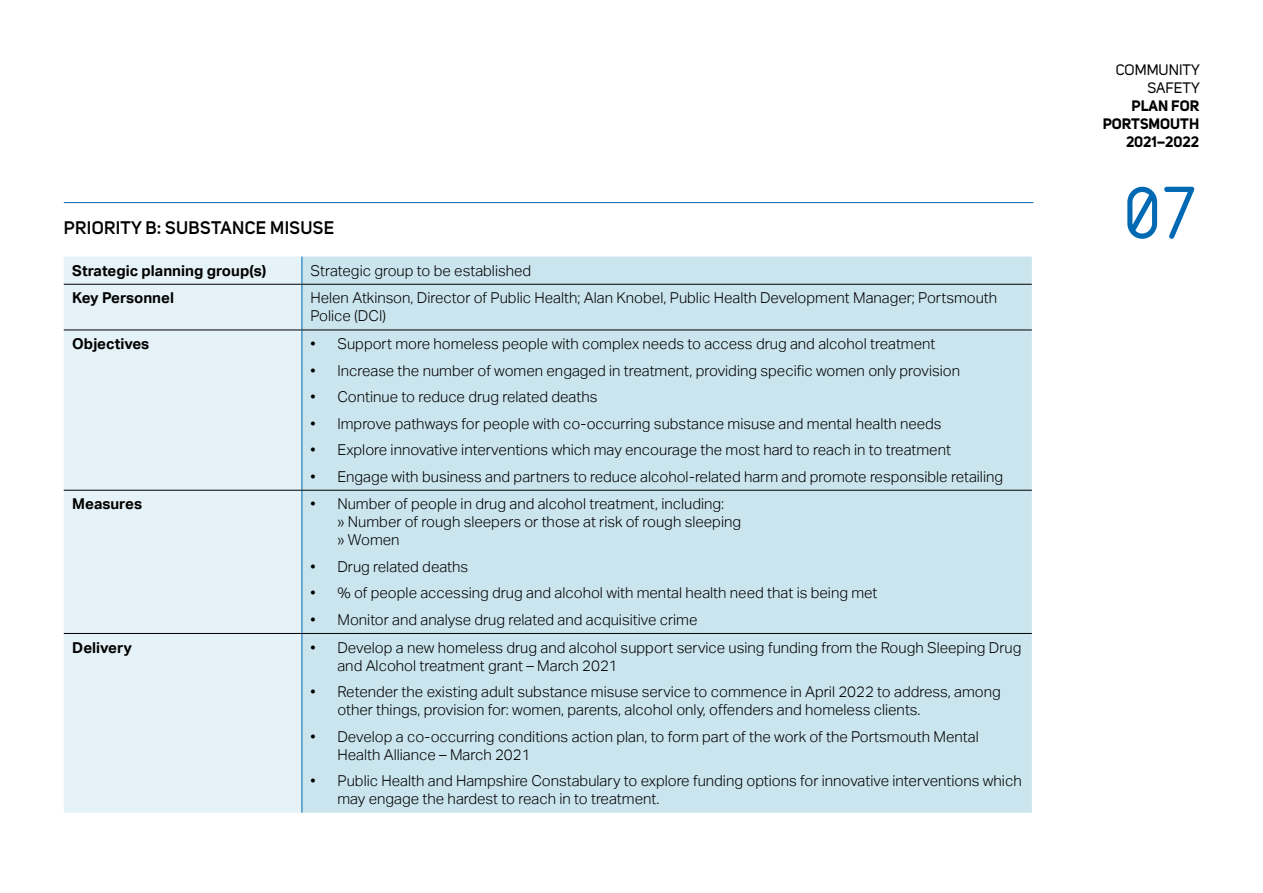
<style>
.page{position:relative;width:1263px;height:893px;background:#fff}
.page>*{position:absolute;margin:0;border:0;box-sizing:border-box;transform-origin:0 0}
.t1{font:70.5px "AHAMONO";color:#0069b4}
.t2{font:600 18px "Uni Sans";letter-spacing:.02em;color:#000}
.t3{font:300 15px/18px "Aktiv Grotesk";color:#000}
.t4{font:700 15px "Aktiv Grotesk";color:#000}
.t5{font:700 15px/18px "Uni Sans";color:#000;text-align:right}
.t6{font:15px/18px "Uni Sans";color:#000;text-align:right}
</style>
<div class="page">
<div style="left:64px;top:257px;width:238px;height:556px;background:#e5f2f7"></div>
<div style="left:303px;top:257px;width:729px;height:556px;background:#cbe5ee"></div>
<svg style="left:302px;top:257px;width:1px;height:27px"></svg>
<hr style="left:302px;top:285px;width:1px;height:45px;background:#0069b4">
<hr style="left:302px;top:330px;width:1px;height:160px;background:#0069b4">
<hr style="left:302px;top:491px;width:1px;height:142px;background:#0069b4">
<hr style="left:64px;top:284px;width:238px;height:1px;background:#000">
<hr style="left:302px;top:284px;width:730px;height:1px;background:#000">
<hr style="left:64px;top:330px;width:238px;height:1px;background:#000">
<hr style="left:302px;top:330px;width:730px;height:1px;background:#000">
<hr style="left:64px;top:490px;width:238px;height:1px;background:#000">
<hr style="left:302px;top:490px;width:730px;height:1px;background:#000">
<hr style="left:64px;top:633px;width:238px;height:1px;background:#000">
<hr style="left:302px;top:633px;width:730px;height:1px;background:#000">
<hr style="left:302px;top:634px;width:1px;height:179px;background:#0069b4">
<hr style="left:64px;top:202px;width:969px;height:1px;background:#0069b4">
<p class="t2" style="left:64px;top:217px;width:272px">PRIORITY B: SUBSTANCE MISUSE</p>
<p class="t4" style="left:72px;top:262px;width:196px">Strategic planning group(s)</p>
<p class="t3" style="left:310px;top:262px;width:222px">Strategic group to be established</p>
<p class="t4" style="left:72px;top:289px;width:103px">Key Personnel</p>
<p class="t3" style="left:310px;top:289px;width:688px">Helen Atkinson, Director of Public Health; Alan Knobel, Public Health Development Manager; Portsmouth<br>Police (DCI)</p>
<p class="t4" style="left:72px;top:335px;width:79px">Objectives</p>
<p class="t3" style="left:310px;top:335px;width:626px">• Support more homeless people with complex needs to access drug and alcohol treatment</p>
<p class="t3" style="left:310px;top:361px;width:651px">• Increase the number of women engaged in treatment, providing specific women only provision</p>
<p class="t3" style="left:310px;top:388px;width:289px">• Continue to reduce drug related deaths</p>
<p class="t3" style="left:310px;top:414px;width:633px">• Improve pathways for people with co-occurring substance misuse and mental health needs</p>
<p class="t3" style="left:310px;top:441px;width:642px">• Explore innovative interventions which may encourage the most hard to reach in to treatment</p>
<p class="t3" style="left:310px;top:468px;width:694px">• Engage with business and partners to reduce alcohol-related harm and promote responsible retailing</p>
<p class="t4" style="left:72px;top:495px;width:71px">Measures</p>
<p class="t3" style="left:337px;top:495px;width:405px;text-indent:-27px">• Number of people in drug and alcohol treatment, including:<br>» Number of rough sleepers or those at risk of rough sleeping » Women</p>
<p class="t3" style="left:310px;top:558px;width:159px">• Drug related deaths</p>
<p class="t3" style="left:310px;top:584px;width:569px">• % of people accessing drug and alcohol with mental health need that is being met</p>
<p class="t3" style="left:310px;top:611px;width:389px">• Monitor and analyse drug related and acquisitive crime</p>
<p class="t4" style="left:72px;top:639px;width:61px">Delivery</p>
<p class="t3" style="left:337px;top:638px;width:685px;text-indent:-27px">• Develop a new homeless drug and alcohol support service using funding from the Rough Sleeping Drug and Alcohol treatment grant – March 2021</p>
<p class="t3" style="left:337px;top:683px;width:665px;text-indent:-27px">• Retender the existing adult substance misuse service to commence in April 2022 to address, among other things, provision for: women, parents, alcohol only, offenders and homeless clients.</p>
<p class="t3" style="left:337px;top:727px;width:643px;text-indent:-27px">• Develop a co-occurring conditions action plan, to form part of the work of the Portsmouth Mental<br>Health Alliance – March 2021</p>
<p class="t3" style="left:337px;top:772px;width:686px;text-indent:-27px">• Public Health and Hampshire Constabulary to explore funding options for innovative interventions which may engage the hardest to reach in to treatment.</p>
<p class="t6" style="left:1116px;top:61px;width:85px">COMMUNITY<br>SAFETY</p>
<p class="t5" style="left:1103px;top:97px;width:98px">PLAN FOR<br>PORTSMOUTH<br>2021–2022</p>
<h1 class="t1" style="left:1122px;top:150px;width:78px">07</h1>
</div>
